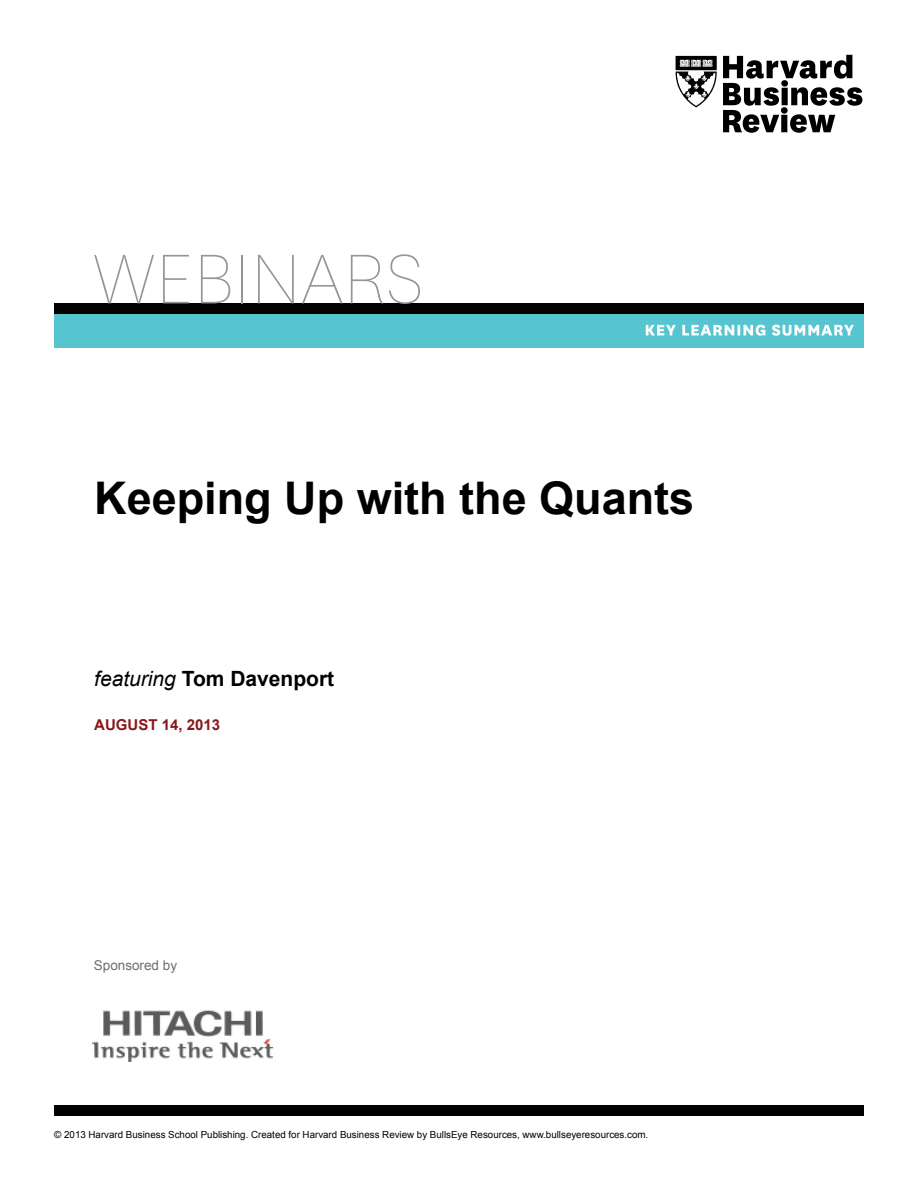
<style>
.page{position:relative;width:918px;height:1188px;background:#fff}
.page>*{position:absolute;margin:0;border:0;box-sizing:border-box;transform-origin:0 0}
.t1{font:700 45px "Arial";color:#000}
.t2{font:700 21px "Arial";color:#000}
.t3{font:700 15px "Arial";color:#88171b}
.t4{font:13.5px "Arial";color:#6d6e71}
.t5{font:9.75px "Arial";color:#000}
.s1{font-weight:400;font-style:italic}
</style>
<div class="page">
<div style="left:54px;top:314px;width:810px;height:33px;background:#56c5d0"></div>
<svg style="left:646px;top:325px;width:208px;height:11px"></svg>
<div style="left:54px;top:304px;width:810px;height:10px;background:#000"></div>
<div style="left:54px;top:1106px;width:810px;height:10px;background:#000"></div>
<svg style="left:94px;top:255px;width:60px;height:48px"></svg>
<svg style="left:163px;top:255px;width:26px;height:48px"></svg>
<svg style="left:201px;top:255px;width:29px;height:48px"></svg>
<hr style="left:241px;top:255px;width:2px;height:48px;background:#939598">
<svg style="left:258px;top:255px;width:36px;height:48px"></svg>
<svg style="left:302px;top:255px;width:41px;height:48px"></svg>
<svg style="left:351px;top:255px;width:32px;height:48px"></svg>
<svg style="left:389px;top:254px;width:31px;height:50px"></svg>
<svg style="left:675px;top:55px;width:187px;height:78px"></svg>
<img style="left:92px;top:1010px;width:181px;height:52px">
<p class="t1" style="left:94px;top:469px;width:602px">Keeping Up with the Quants</p>
<p class="t2" style="left:94px;top:665px;width:242px"><span class="s1">featuring</span> Tom Davenport</p>
<p class="t3" style="left:94px;top:715px;width:127px">august 14, 2013</p>
<p class="t4" style="left:94px;top:956px;width:85px">Sponsored by</p>
<p class="t5" style="left:54px;top:1128px;width:596px">© 2013 Harvard Business School Publishing. Created for Harvard Business Review by BullsEye Resources, www.bullseyeresources.com.</p>
</div>
